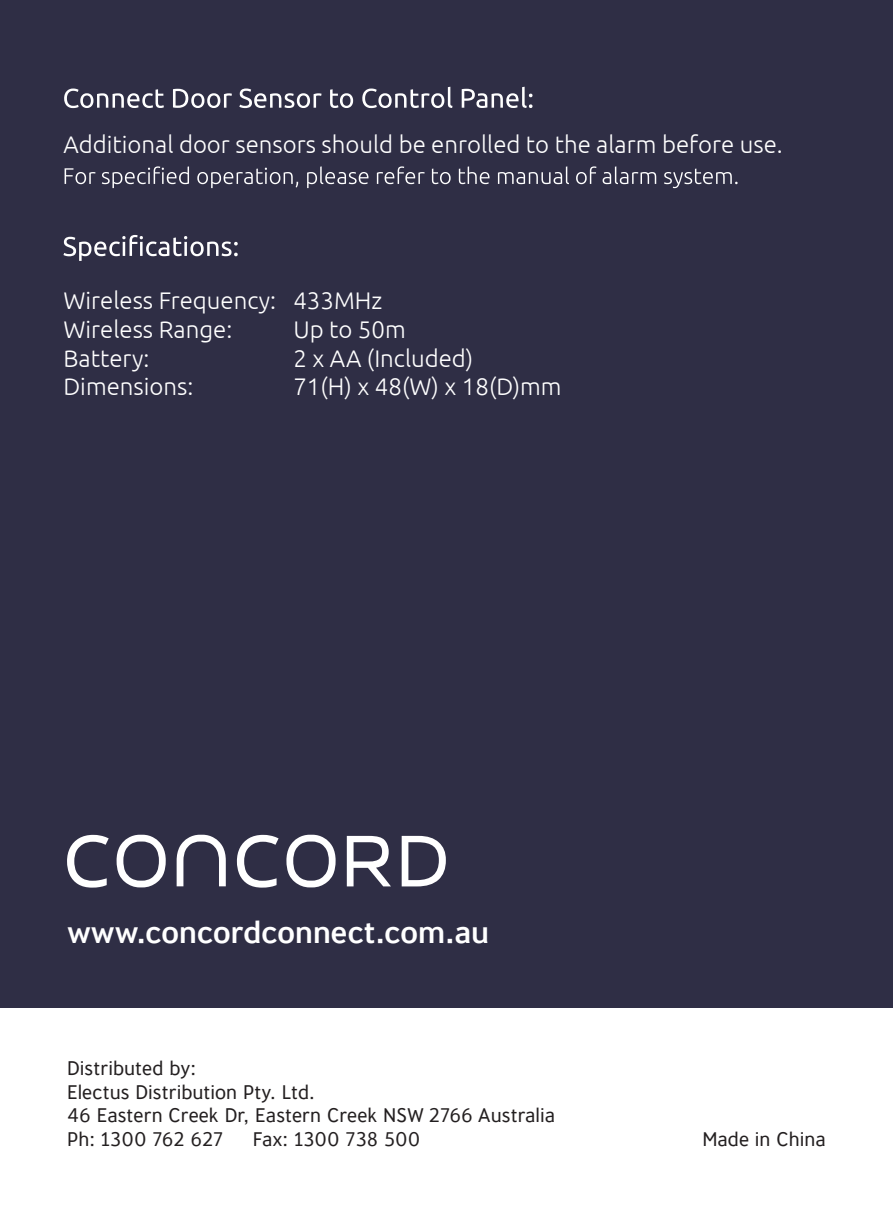
<style>
.page{position:relative;width:893px;height:1208px;background:#fff}
.page>*{position:absolute;margin:0;border:0;box-sizing:border-box;transform-origin:0 0}
.t1{font:500 30.6px "Banjax";color:#fff}
.t2{font:300 24px/28.8px "Ubuntu";color:#fff}
.t3{font:19.8px "Banjax";color:#231f20}
</style>
<div class="page">
<div style="left:0;top:0;width:893px;height:1008px;background:#2f2e45"></div>
<svg style="left:347px;top:836px;width:44px;height:50px"></svg>
<svg style="left:402px;top:836px;width:44px;height:50px"></svg>
<svg style="left:117px;top:834px;width:49px;height:53px"></svg>
<svg style="left:286px;top:834px;width:50px;height:53px"></svg>
<svg style="left:177px;top:834px;width:49px;height:52px"></svg>
<svg style="left:67px;top:835px;width:42px;height:52px"></svg>
<svg style="left:237px;top:835px;width:42px;height:52px"></svg>
<svg style="left:63px;top:235px;width:175px;height:26px"></svg>
<svg style="left:65px;top:166px;width:673px;height:22px"></svg>
<svg style="left:64px;top:87px;width:468px;height:21px"></svg>
<p class="t2" style="left:63px;top:130px;width:721px">Additional door sensors should be enrolled to the alarm before use.</p>
<p class="t2" style="left:63px;top:285px;width:320px">Wireless Frequency: 433MHz<br>Wireless Range:</p>
<p class="t2" style="left:293px;top:314px;width:114px">Up to 50m</p>
<p class="t2" style="left:63px;top:343px;width:87px">Battery:</p>
<p class="t2" style="left:293px;top:343px;width:182px">2 x AA (Included)</p>
<p class="t2" style="left:63px;top:372px;width:131px">Dimensions:</p>
<p class="t2" style="left:293px;top:372px;width:270px">71(H) x 48(W) x 18(D)mm</p>
<p class="t1" style="left:67px;top:909px;width:424px">www.concordconnect.com.au</p>
<p class="t3" style="left:67px;top:1053px;width:131px">Distributed by:</p>
<p class="t3" style="left:67px;top:1076px;width:249px">Electus Distribution Pty. Ltd.</p>
<p class="t3" style="left:67px;top:1100px;width:490px">46 Eastern Creek Dr, Eastern Creek NSW 2766 Australia</p>
<p class="t3" style="left:67px;top:1124px;width:158px">Ph: 1300 762 627</p>
<p class="t3" style="left:253px;top:1124px;width:169px">Fax: 1300 738 500</p>
<p class="t3" style="left:702px;top:1124px;width:125px">Made in China</p>
</div>
